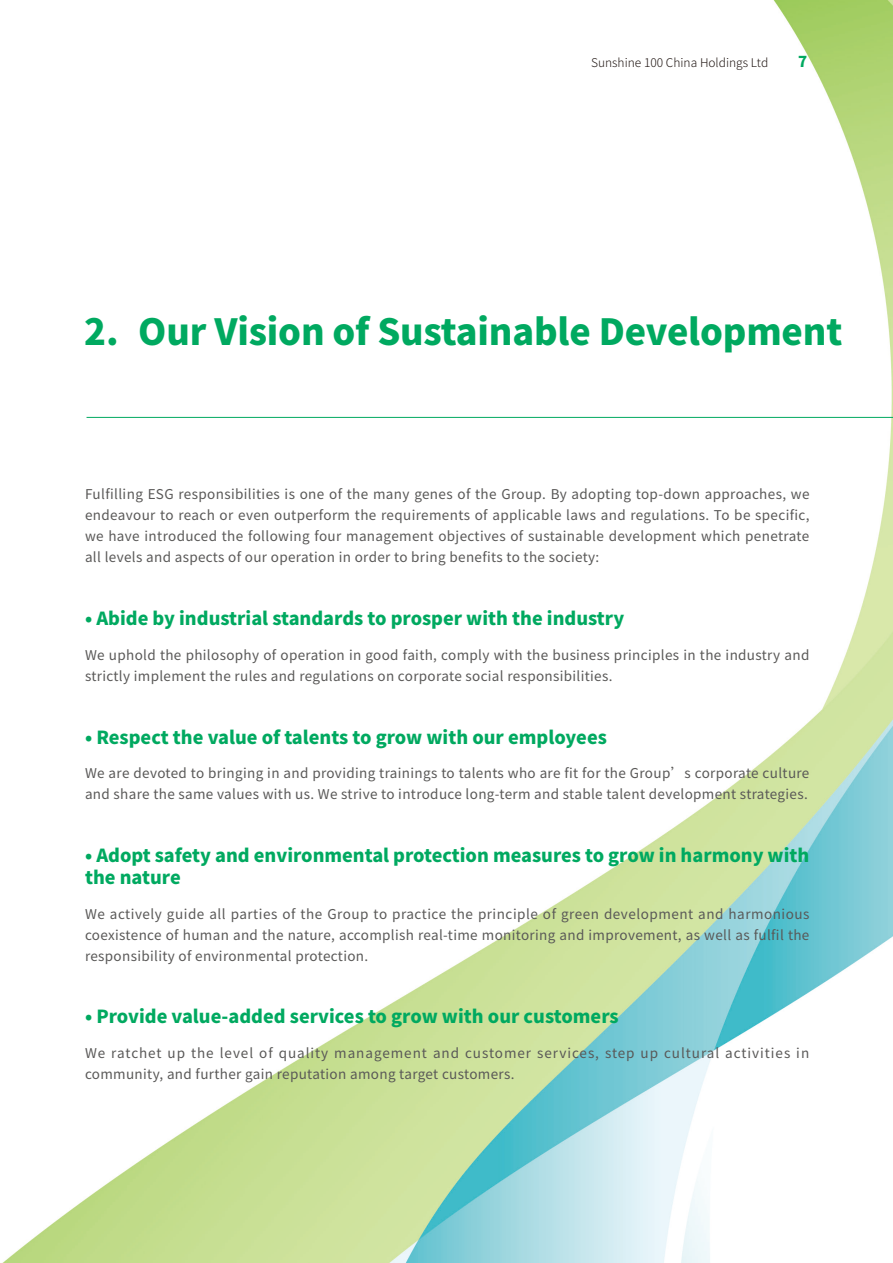
<style>
.page{position:relative;width:893px;height:1263px;background:#fff}
.page>*{position:absolute;margin:0;border:0;box-sizing:border-box;transform-origin:0 0}
.大标题{font:800 36px "Source Han Sans CN";letter-spacing:-.005em;color:#00a960}
.小标题{font:800 18px/21.6px "Source Han Sans CN";color:#00a960}
.t1{font:800 15px "Source Han Sans CN";color:#00a960}
.内文{font:13.5px/21px "Source Han Sans CN";letter-spacing:.025em;color:#595857;text-align:justify}
.内文-2{font:13.5px/21px "Source Han Sans CN";letter-spacing:.06em;color:#595857}
.t2{font:300 12px "Source Han Sans CN";color:#231916}
</style>
<div class="page">
<img style="left:2px;top:0;width:891px;height:1263px">
<hr style="left:87px;top:417px;width:806px;height:1px;background:#00a960">
<p class="t2" style="left:591px;top:56px;width:179px">Sunshine 100 China Holdings Ltd</p>
<p class="t1" style="left:798px;top:53px;width:11px">7</p>
<p class="大标题" style="left:84px;top:312px;width:760px">2. Our Vision of Sustainable Development</p>
<p class="内文" style="left:85px;top:484px;width:726px">Fulfilling ESG responsibilities is one of the many genes of the Group. By adopting top-down approaches, we endeavour to reach or even outperform the requirements of applicable laws and regulations. To be specific, we have introduced the following four management objectives of sustainable development which penetrate all levels and aspects of our operation in order to bring benefits to the society:</p>
<p class="小标题" style="left:85px;top:608px;width:541px">• Abide by industrial standards to prosper with the industry</p>
<p class="内文" style="left:85px;top:644px;width:726px">We uphold the philosophy of operation in good faith, comply with the business principles in the industry and strictly implement the rules and regulations on corporate social responsibilities.</p>
<p class="小标题" style="left:85px;top:727px;width:523px">• Respect the value of talents to grow with our employees</p>
<p class="内文" style="left:85px;top:763px;width:726px">We are devoted to bringing in and providing trainings to talents who are fit for the Group’s corporate culture and share the same values with us. We strive to introduce long-term and stable talent development strategies.</p>
<p class="小标题" style="left:85px;top:845px;width:726px">• Adopt safety and environmental protection measures to grow in harmony with the nature</p>
<p class="内文" style="left:85px;top:903px;width:726px">We actively guide all parties of the Group to practice the principle of green development and harmonious coexistence of human and the nature, accomplish real-time monitoring and improvement, as well as fulfil the responsibility of environmental protection.</p>
<p class="小标题" style="left:85px;top:1006px;width:535px">• Provide value-added services to grow with our customers</p>
<p class="内文-2" style="left:85px;top:1043px;width:726px">We ratchet up the level of quality management and customer services, step up cultural activities in community, and further gain reputation among target customers.</p>
</div>
